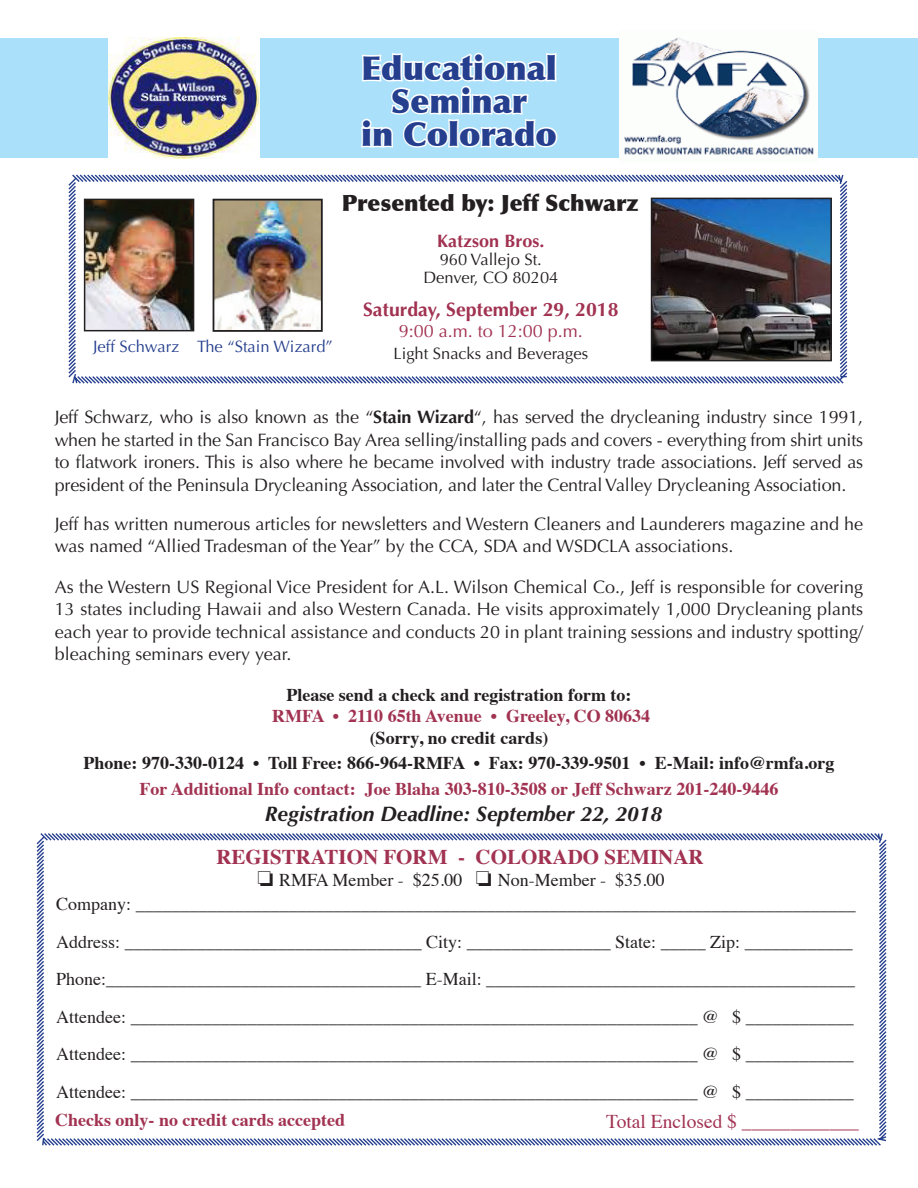
<style>
.page{position:relative;width:918px;height:1188px;background:#fff}
.page>*{position:absolute;margin:0;border:0;box-sizing:border-box;transform-origin:0 0}
.t1{font:900 33px "Optima";color:#253f8e}
.t2{font:900 22.5px "Optima";color:#231f20}
.t3{font:italic 700 21px "Optima";color:#231f20}
.t4{font:700 21px "Times";color:#a13251}
.t5{font:19.5px "Times";color:#a13251}
.t6{font:700 19.5px "Optima";color:#a13251}
.t7{font:18px/22.5px "Optima";color:#231f20;text-align:justify}
.t8{font:18px "Times";color:#231f20}
.t9{font:700 18px "Times";color:#231f20}
.t10{font:700 18px "Times";color:#a13251}
.t11{font:18px "Optima";color:#a13251}
.t12{font:700 18px "Optima";color:#a13251}
.t13{font:16.5px "Optima";color:#231f20}
.t14{font:16.5px "Optima";color:#253f8e}
.t15{font:12.3px/14.1px "Arial";color:#000}
.t16{font:italic 700 10.5px "Arial";color:#000}
.s1{font-weight:700}
</style>
<div class="page">
<svg style="left:68px;top:174px;width:780px;height:210px"></svg>
<div style="left:0;top:38px;width:918px;height:120px;background:#aae0f9"></div>
<svg style="left:361px;top:52px;width:197px;height:96px"></svg>
<img style="left:620px;top:37px;width:197px;height:121px">
<img style="left:87px;top:202px;width:104px;height:126px">
<div style="left:84px;top:199px;width:110px;height:132px;border:2px solid #231f20"></div>
<img style="left:108px;top:38px;width:152px;height:120px">
<img style="left:216px;top:202px;width:104px;height:127px">
<div style="left:213px;top:199px;width:110px;height:133px;border:2px solid #231f20"></div>
<svg style="left:36px;top:833px;width:851px;height:313px"></svg>
<img style="left:654px;top:201px;width:175px;height:157px">
<div style="left:651px;top:198px;width:181px;height:163px;border:2px solid #231f20"></div>
<p class="t1" style="left:361px;top:48px;width:197px">Educational</p>
<p class="t1" style="left:391px;top:81px;width:138px">Seminar</p>
<p class="t1" style="left:361px;top:114px;width:197px">in Colorado</p>
<p class="t14" style="left:93px;top:337px;width:88px">Jeff Schwarz</p>
<p class="t14" style="left:197px;top:337px;width:137px">The “Stain Wizard”</p>
<p class="t2" style="left:342px;top:190px;width:298px">Presented by: Jeff Schwarz</p>
<p class="t12" style="left:437px;top:231px;width:109px">Katzson Bros.</p>
<p class="t13" style="left:440px;top:250px;width:104px">960 Vallejo St.</p>
<p class="t13" style="left:423px;top:268px;width:137px">Denver, CO 80204</p>
<p class="t6" style="left:363px;top:298px;width:257px">Saturday, September 29, 2018</p>
<p class="t11" style="left:399px;top:321px;width:186px">9:00 a.m. to 12:00 p.m.</p>
<p class="t13" style="left:394px;top:344px;width:196px">Light Snacks and Beverages</p>
<p class="t7" style="left:55px;top:406px;width:810px">Jeff Schwarz, who is also known as the “<span class="s1">Stain Wizard</span>“, has served the drycleaning industry since 1991, when he started in the San Francisco Bay Area selling/installing pads and covers - everything from shirt units to flatwork ironers. This is also where he became involved with industry trade associations. Jeff served as president of the Peninsula Drycleaning Association, and later the Central Valley Drycleaning Association.</p>
<p class="t7" style="left:55px;top:512px;width:810px">Jeff has written numerous articles for newsletters and Western Cleaners and Launderers magazine and he was named “Allied Tradesman of the Year” by the CCA, SDA and WSDCLA associations.</p>
<p class="t7" style="left:55px;top:575px;width:810px">As the Western US Regional Vice President for A.L. Wilson Chemical Co., Jeff is responsible for covering 13 states including Hawaii and also Western Canada. He visits approximately 1,000 Drycleaning plants each year to provide technical assistance and conducts 20 in plant training sessions and industry spotting/ bleaching seminars every year.</p>
<p class="t9" style="left:286px;top:677px;width:347px">Please send a check and registration form to:</p>
<p class="t10" style="left:272px;top:699px;width:380px">RMFA • 2110 65th Avenue • Greeley, CO 80634</p>
<p class="t9" style="left:370px;top:720px;width:180px">(Sorry, no credit cards)</p>
<p class="t9" style="left:84px;top:746px;width:752px">Phone: 970-330-0124 • Toll Free: 866-964-RMFA • Fax: 970-339-9501 • E-Mail: info@rmfa.org</p>
<p class="t10" style="left:140px;top:771px;width:640px">For Additional Info contact: Joe Blaha 303-810-3508 or Jeff Schwarz 201-240-9446</p>
<p class="t16" style="left:701px;top:479px;width:223px">………………………………………………………</p>
<p class="t15" style="left:646px;top:587px;width:81px">Katzson Bros.<br>960 Vallejo St.</p>
<p class="t3" style="left:265px;top:801px;width:399px">Registration Deadline: September 22, 2018</p>
<p class="t4" style="left:216px;top:837px;width:489px">REGISTRATION FORM - COLORADO SEMINAR</p>
<p class="t8" style="left:257px;top:863px;width:409px">□ RMFA Member - $25.00 □ Non-Member - $35.00</p>
<p class="t8" style="left:56px;top:887px;width:801px">Company: ________________________________________________________________________________</p>
<p class="t8" style="left:56px;top:925px;width:798px">Address: _________________________________ City: ________________ State: _____ Zip: ____________</p>
<p class="t8" style="left:56px;top:962px;width:801px">Phone:___________________________________ E-Mail: _________________________________________</p>
<p class="t8" style="left:56px;top:1000px;width:799px">Attendee: _______________________________________________________________ @ $ ____________</p>
<p class="t8" style="left:56px;top:1037px;width:799px">Attendee: _______________________________________________________________ @ $ ____________</p>
<p class="t8" style="left:56px;top:1075px;width:799px">Attendee: _______________________________________________________________ @ $ ____________</p>
<p class="t5" style="left:606px;top:1103px;width:254px">Total Enclosed $ ____________</p>
<p class="t10" style="left:55px;top:1102px;width:292px">Checks only- no credit cards accepted</p>
</div>
